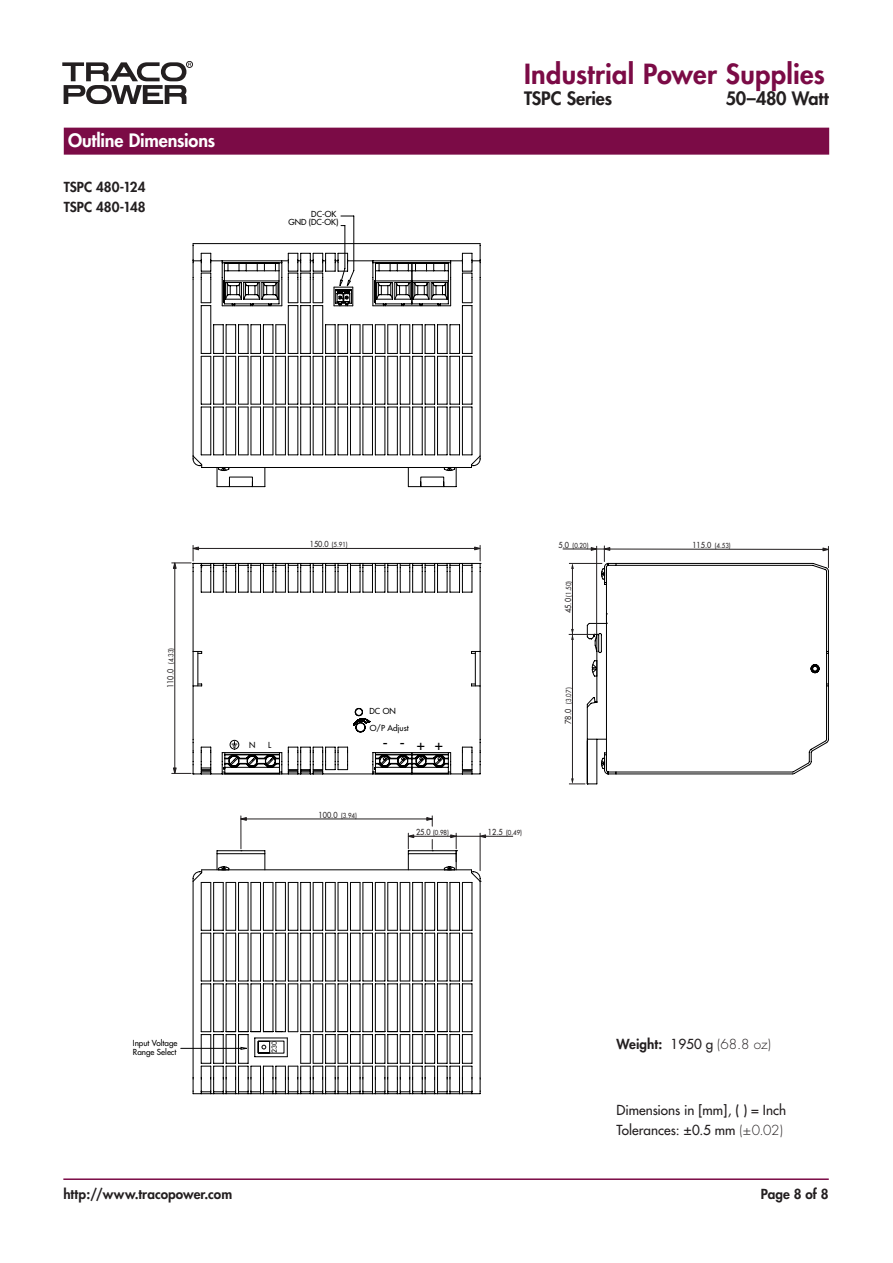
<style>
.page{position:relative;width:893px;height:1263px;background:#fff}
.page>*{position:absolute;margin:0;border:0;box-sizing:border-box;transform-origin:0 0}
.t1{font:800 27px "Futura";letter-spacing:.01em;color:#7b0b46}
.t2{font:800 18px "Futura";letter-spacing:-.01em;color:#231f20}
.t3{font:800 18px "Futura";letter-spacing:-.01em;color:#fff}
.t4{font:16.95px "Futura";color:#000}
.t5{font:800 13.5px/20.2px "Futura";letter-spacing:.005em;color:#231f20}
.t6{font:13.5px/20.2px "Futura";color:#231f20}
.t7{font:300 13.5px "Futura";color:#231f20}
.t8{font:8.1px/8.6px "Futura";color:#000;text-align:right}
.t9{font:6.75px "Futura";color:#231f20;scale:.9 1}
.t10{font:6.75px "Futura";color:#000}
.s1{font-size:8.1px}
.s2{font-size:14.1px}
.s3{font-weight:800}
.s4{font-weight:400}
.s5{font-weight:300}
</style>
<div class="page">
<div style="left:186px;top:61px;width:7px;height:7px;border:1px solid #231f20;border-radius:50%"></div>
<svg style="left:62px;top:62px;width:129px;height:42px"></svg>
<hr style="left:63px;top:1178px;width:766px;height:2px;background:#7b0b46">
<hr style="left:181px;top:1048px;width:60px;height:1px;background:#000">
<svg style="left:192px;top:563px;width:621px;height:531px"></svg>
<hr style="left:409px;top:836px;width:104px;height:1px;background:#231f20">
<hr style="left:480px;top:833px;width:1px;height:38px;background:#231f20">
<svg style="left:480px;top:834px;width:6px;height:4px"></svg>
<hr style="left:572px;top:565px;width:1px;height:217px;background:#231f20">
<svg style="left:569px;top:778px;width:16px;height:7px"></svg>
<hr style="left:563px;top:549px;width:262px;height:1px;background:#231f20">
<svg style="left:823px;top:546px;width:6px;height:22px"></svg>
<svg style="left:569px;top:546px;width:41px;height:223px"></svg>
<hr style="left:241px;top:816px;width:1px;height:33px;background:#231f20">
<svg style="left:240px;top:817px;width:7px;height:4px"></svg>
<svg style="left:426px;top:816px;width:7px;height:10px"></svg>
<svg style="left:220px;top:833px;width:237px;height:37px"></svg>
<hr style="left:241px;top:819px;width:191px;height:1px;background:#231f20">
<svg style="left:172px;top:225px;width:309px;height:550px"></svg>
<div style="left:64px;top:128px;width:765px;height:27px;background:#7b0b46"></div>
<h2 class="t3" style="left:68px;top:129px;width:149px">Outline Dimensions</h2>
<h3 class="t5" style="left:64px;top:177px;width:83px">TSPC 480-124<br>TSPC 480-148</h3>
<p class="t8" style="left:288px;top:209px;width:52px">DC-OK<br>GND (DC-OK)</p>
<h1 class="t1" style="left:524px;top:57px;width:302px">Industrial Power Supplies</h1>
<h2 class="t2" style="left:524px;top:87px;width:90px">TSPC Series</h2>
<h2 class="t2" style="left:726px;top:87px;width:104px">50–480 Watt</h2>
<p class="t9" style="left:167px;top:688px;width:46px;rotate:-90deg"><span class="s1">110.0</span> (4.33)</p>
<p class="t8" style="left:249px;top:741px;width:8px">N</p>
<p class="t8" style="left:268px;top:741px;width:5px">L</p>
<p class="t9" style="left:310px;top:540px;width:44px"><span class="s1">150.0</span> (5.91)</p>
<p class="t9" style="left:558px;top:541px;width:35px"><span class="s1">5.0</span> (0.20)</p>
<p class="t9" style="left:692px;top:541px;width:44px"><span class="s1">115.0</span> (4.53)</p>
<p class="t8" style="left:370px;top:707px;width:28px">DC ON</p>
<p class="t8" style="left:370px;top:724px;width:40px">O/P Adjust</p>
<h3 class="t4" style="left:382px;top:732px;width:62px">-- <span class="s2">++</span></h3>
<p class="t9" style="left:319px;top:811px;width:44px"><span class="s1">100.0</span> (3.94)</p>
<p class="t9" style="left:416px;top:828px;width:38px"><span class="s1">25.0</span> (0.98)</p>
<p class="t9" style="left:488px;top:828px;width:39px"><span class="s1">12.5</span> (0.49)</p>
<p class="t9" style="left:564px;top:613px;width:37px;rotate:-90deg"><span class="s1">45.0</span> (1.50)</p>
<p class="t9" style="left:564px;top:724px;width:42px;rotate:-90deg"><span class="s1">78.0</span> (3.07)</p>
<p class="t8" style="left:133px;top:1038px;width:46px;line-height:9.6px;text-align:left">Input Voltage<br>Range Select</p>
<p class="t10" style="left:270px;top:1053px;width:13px;rotate:-90deg">230</p>
<h3 class="t7" style="left:617px;top:1035px;width:156px"><span class="s3">Weight:</span> <span class="s4">1950 g</span> (68.8 oz)</h3>
<h3 class="t6" style="left:617px;top:1100px;width:171px">Dimensions in [mm], ( ) = Inch<br>Tolerances: ±0.5 mm <span class="s5">(±0.02)</span></h3>
<h3 class="t5" style="left:63px;top:1184px;width:170px">http://www.tracopower.com</h3>
<h3 class="t5" style="left:761px;top:1184px;width:69px">Page 8 of 8</h3>
</div>
